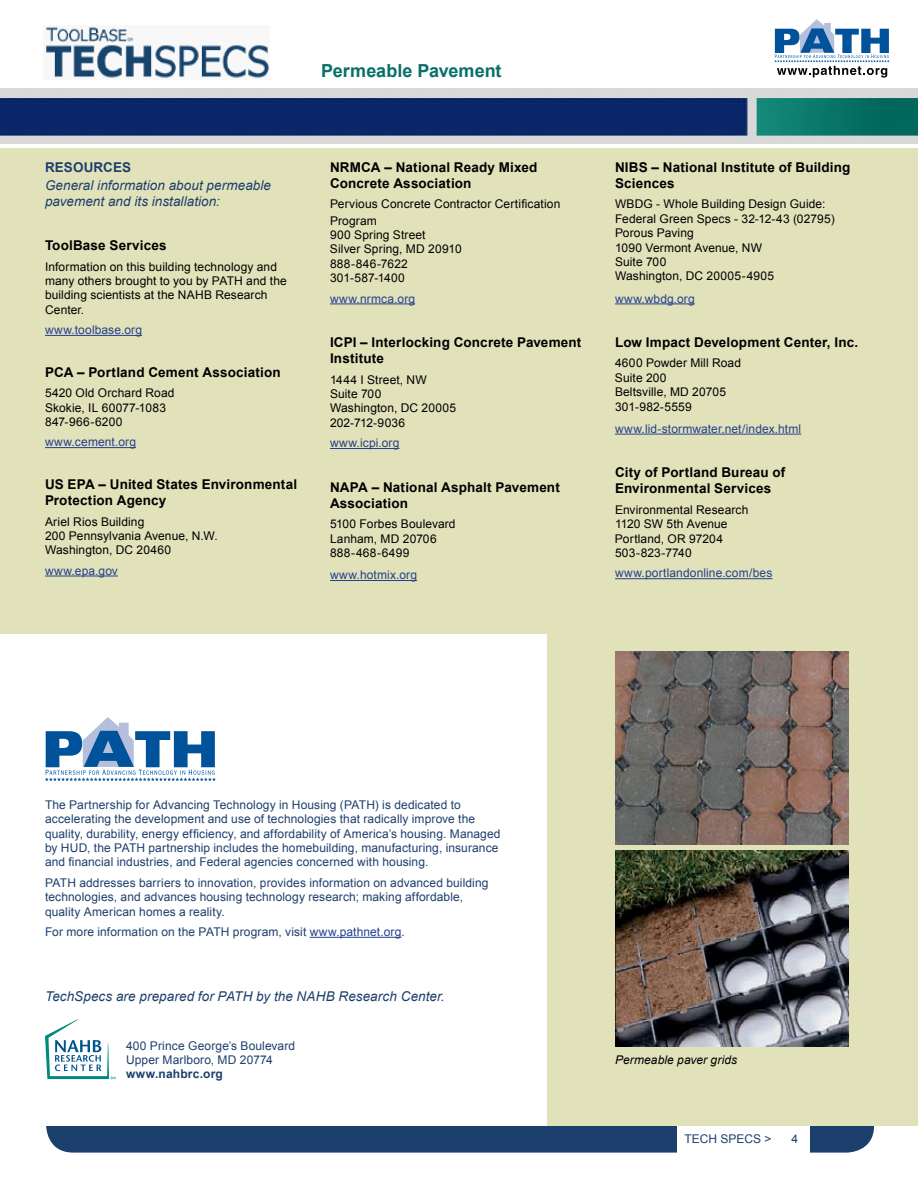
<style>
.page{position:relative;width:918px;height:1188px;background:#fff}
.page>*{position:absolute;margin:0;border:0;box-sizing:border-box;transform-origin:0 0}
.t1{font:700 18px "Arial Narrow";letter-spacing:.105em;color:#168b7a}
.t2{font:700 18px "Arial";color:#087068}
.t3{font:700 13.5px/16.2px "Arial";letter-spacing:.01em;color:#000}
.t4{font:italic 13.5px/16.2px "Arial";letter-spacing:.005em;color:#1d3f6d}
.t5{font:700 13.5px "Arial";letter-spacing:.005em;color:#1d3f6d}
.t6{font:12px/14.4px "Arial";letter-spacing:.01em;color:#000}
.t7{font:12px/14.4px "Arial";letter-spacing:.01em;color:#1d3f6d}
.t8{font:12px "Arial";letter-spacing:.01em;color:#24408f}
.t9{font:italic 12px "Arial";letter-spacing:.01em;color:#000}
.t10{font:700 12px "Arial";letter-spacing:.015em;color:#1d3f6d}
.s1{color:#24408f}
</style>
<div class="page">
<img style="left:0;top:89px;width:918px;height:55px">
<img style="left:46px;top:27px;width:223px;height:51px">
<div style="left:46px;top:1080px;width:828px;height:73px;background:#1d3f6d;border-radius:27px"></div>
<div style="left:29px;top:1076px;width:862px;height:50px;background:#fff"></div>
<div style="left:677px;top:1110px;width:132px;height:51px;background:#fff"></div>
<svg style="left:774px;top:19px;width:116px;height:59px"></svg>
<div style="left:0;top:148px;width:918px;height:486px;background:#e1e2ba"></div>
<svg style="left:45px;top:717px;width:171px;height:64px"></svg>
<hr style="left:310px;top:937px;width:91px;height:1px;background:#24408f">
<svg style="left:45px;top:1019px;width:70px;height:60px"></svg>
<hr style="left:45px;top:335px;width:97px;height:1px;background:#24408f">
<hr style="left:45px;top:447px;width:91px;height:1px;background:#24408f">
<hr style="left:45px;top:576px;width:73px;height:1px;background:#24408f">
<hr style="left:330px;top:303px;width:85px;height:1px;background:#24408f">
<hr style="left:330px;top:448px;width:69px;height:1px;background:#24408f">
<hr style="left:330px;top:580px;width:87px;height:1px;background:#24408f">
<hr style="left:615px;top:303px;width:80px;height:1px;background:#24408f">
<hr style="left:615px;top:434px;width:186px;height:1px;background:#24408f">
<hr style="left:615px;top:578px;width:157px;height:1px;background:#24408f">
<div style="left:548px;top:627px;width:370px;height:499px;background:#e1e2ba"></div>
<img style="left:615px;top:651px;width:234px;height:193px">
<img style="left:615px;top:851px;width:234px;height:196px">
<h1 class="t2" style="left:321px;top:59px;width:182px">Permeable Pavement</h1>
<h1 class="t1" style="left:324px;top:58px;width:203px">Tankless Water H a ers</h1>
<p class="t5" style="left:45px;top:158px;width:88px">RESOURCES</p>
<p class="t4" style="left:45px;top:177px;width:228px">General information about permeable pavement and its installation:</p>
<p class="t3" style="left:45px;top:238px;width:123px">ToolBase Services</p>
<p class="t6" style="left:45px;top:259px;width:243px">Information on this building technology and many others brought to you by PATH and the building scientists at the NAHB Research Center.</p>
<p class="t8" style="left:45px;top:322px;width:99px">www.toolbase.org</p>
<p class="t3" style="left:45px;top:364px;width:237px">PCA – Portland Cement Association</p>
<p class="t6" style="left:45px;top:386px;width:131px">5420 Old Orchard Road<br>Skokie, IL 60077-1083<br>847-966-6200</p>
<p class="t8" style="left:45px;top:434px;width:93px">www.cement.org</p>
<p class="t3" style="left:45px;top:477px;width:254px">US EPA – United States Environmental<br>Protection Agency</p>
<p class="t6" style="left:45px;top:514px;width:174px">Ariel Rios Building<br>200 Pennsylvania Avenue, N.W.<br>Washington, DC 20460</p>
<p class="t8" style="left:45px;top:563px;width:74px">www.epa.gov</p>
<p class="t3" style="left:330px;top:159px;width:209px">NRMCA – National Ready Mixed<br>Concrete Association</p>
<p class="t6" style="left:330px;top:196px;width:232px;line-height:16.2px">Pervious Concrete Contractor Certification<br>Program</p>
<p class="t6" style="left:330px;top:228px;width:133px">900 Spring Street<br>Silver Spring, MD 2091 0<br>888-846-7622<br>301-587-1400</p>
<p class="t8" style="left:330px;top:291px;width:87px">www.nrmca.org</p>
<p class="t3" style="left:330px;top:335px;width:253px">ICPI – Interlocking Concrete Pavement<br>Institute</p>
<p class="t6" style="left:330px;top:372px;width:128px">1444 I Street, NW<br>Suite 700<br>Washington, DC 20005<br>202-712-9036</p>
<p class="t8" style="left:330px;top:435px;width:71px">www.icpi.org</p>
<p class="t3" style="left:330px;top:479px;width:231px">NAPA – National Asphalt Pavement<br>Association</p>
<p class="t6" style="left:330px;top:517px;width:127px">51 00 Forbes Boulevard<br>Lanham, MD 20706<br>888-468-6499</p>
<p class="t8" style="left:330px;top:567px;width:89px">www.hotmix.org</p>
<p class="t3" style="left:615px;top:159px;width:237px">NIBS – National Institute of Building<br>Sciences</p>
<p class="t6" style="left:615px;top:197px;width:221px">WBDG - Whole Building Design Guide:<br>Federal Green Specs - 32-12-43 (02795)<br>Porous Paving<br>1090 Vermont Avenue, NW<br>Suite 700<br>Washington, DC 20005-4905</p>
<p class="t8" style="left:615px;top:291px;width:81px">www.wbdg.org</p>
<p class="t3" style="left:615px;top:335px;width:245px">Low Impact Development Center, Inc.</p>
<p class="t6" style="left:615px;top:356px;width:128px">4600 Powder Mill Road<br>Suite 200<br>Beltsville, MD 20705<br>301-982-5559</p>
<p class="t8" style="left:615px;top:421px;width:188px">www.lid-stormwater.net/index.html</p>
<p class="t3" style="left:615px;top:465px;width:172px">City of Portland Bureau of<br>Environmental Services</p>
<p class="t6" style="left:615px;top:503px;width:135px">Environmental Research<br>1120 SW 5th Avenue<br>Portland, OR 97204<br>503-823-7740</p>
<p class="t8" style="left:615px;top:565px;width:159px">www.portlandonline.com/bes</p>
<p class="t7" style="left:45px;top:798px;width:457px">The Partnership for Advancing Technology in Housing (PATH) is dedicated to accelerating the development and use of technologies that radically improve the quality, durability, energy efficiency, and affordability of America’s housing. Managed by HUD, the PATH partnership includes the homebuilding, manufacturing, insurance and financial industries, and Federal agencies concerned with housing.</p>
<p class="t7" style="left:45px;top:876px;width:445px">PATH addresses barriers to innovation, provides information on advanced building technologies, and advances housing technology research; making affordable, quality American homes a reality.</p>
<p class="t7" style="left:45px;top:925px;width:361px">For more information on the PATH program, visit <span class="s1">www.pathnet.org</span>.</p>
<p class="t4" style="left:45px;top:989px;width:401px">TechSpecs are prepared for PATH by the NAHB Research Center.</p>
<p class="t7" style="left:126px;top:1038px;width:171px">400 Prince George’s Boulevard<br>Upper Marlboro, MD 20774</p>
<p class="t10" style="left:126px;top:1066px;width:98px">www.nahbrc.org</p>
<p class="t9" style="left:615px;top:1052px;width:124px">Permeable paver grids</p>
<p class="t7" style="left:684px;top:1132px;width:89px">TECH SPECS &gt;</p>
</div>
